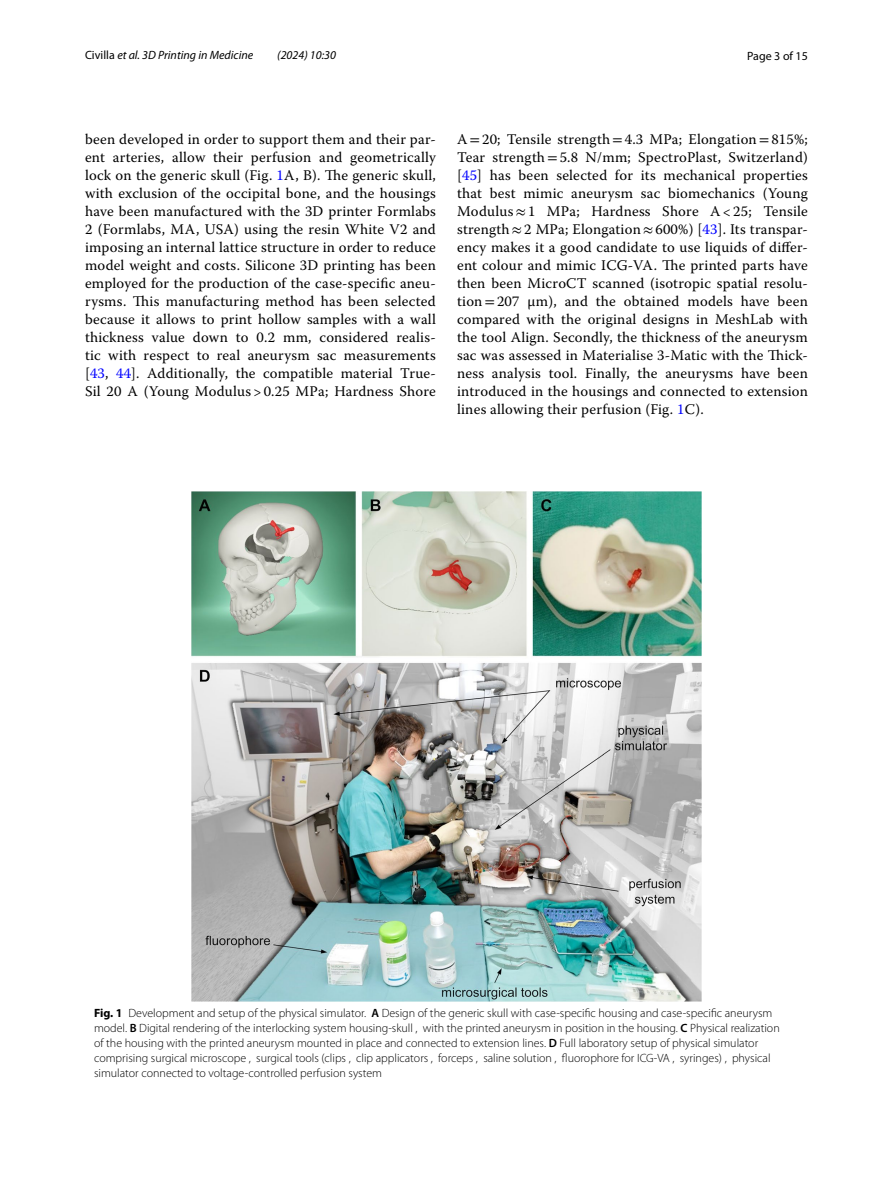
<style>
.page{position:relative;width:893px;height:1187px;background:#fff}
.page>*{position:absolute;margin:0;border:0;box-sizing:border-box;transform-origin:0 0}
.t1{font:14.7px/18px "Warnock Pro";letter-spacing:.015em;color:#000;text-align:justify}
.t2{font:300 12px/15px "Myriad Pro";color:#000}
.t3{font:italic 12px "Myriad Pro";color:#000}
.t4{font:12px "Myriad Pro";color:#000}
.s1{font-style:normal}
.s2{color:#00f}
.s3{font-family:"STIX"}
.s4{font-weight:700}
.s5{font-weight:600}
</style>
<div class="page">
<img style="left:191px;top:491px;width:511px;height:510px">
<p class="t3" style="left:85px;top:48px;width:170px"><span class="s1">Civilla</span> et al. 3D Printing in Medicine</p>
<p class="t3" style="left:277px;top:48px;width:60px">(2024) 10:30</p>
<p class="t4" style="left:747px;top:48px;width:62px">Page 3 of 15</p>
<p class="t1" style="left:85px;top:130px;width:352px">been developed in order to support them and their par&shy;ent arteries, allow their perfusion and geometrically lock on the generic skull (Fig. <span class="s2">1</span>A, B). The generic skull, with exclusion of the occipital bone, and the housings have been manufactured with the 3D printer Formlabs 2 (Formlabs, MA, USA) using the resin White V2 and imposing an internal lattice structure in order to reduce model weight and costs. Silicone 3D printing has been employed for the production of the case-specific aneu&shy;rysms. This manufacturing method has been selected because it allows to print hollow samples with a wall thickness value down to 0.2 mm, considered realis&shy;tic with respect to real aneurysm sac measurements [<span class="s2">43</span>, <span class="s2">44</span>]. Additionally, the compatible material True-Sil 20 A (Young Modulus &gt; 0.25 MPa; Hardness Shore</p>
<p class="t1" style="left:457px;top:130px;width:352px">A <span class="s3">=</span>20; Tensile strength<span class="s3">=</span>4.3 MPa; Elongation<span class="s3">=</span>815%; Tear strength<span class="s3">=</span>5.8 N/mm; SpectroPlast, Switzerland) [<span class="s2">45</span>] has been selected for its mechanical properties that best mimic aneurysm sac biomechanics (Young Modulus<span class="s3">≈</span>1 MPa; Hardness Shore A &lt; 25; Tensile strength<span class="s3">≈</span>2 MPa; Elongation<span class="s3">≈</span>600%) [<span class="s2">43</span>]. Its transpar&shy;ency makes it a good candidate to use liquids of differ&shy;ent colour and mimic ICG-VA. The printed parts have then been MicroCT scanned (isotropic spatial resolu&shy;tion<span class="s3">=</span>207 μm), and the obtained models have been compared with the original designs in MeshLab with the tool Align. Secondly, the thickness of the aneurysm sac was assessed in Materialise 3-Matic with the Thick&shy;ness analysis tool. Finally, the aneurysms have been introduced in the housings and connected to extension lines allowing their perfusion (Fig. <span class="s2">1</span>C).</p>
<p class="t2" style="left:94px;top:1005px;width:687px"><span class="s4">Fig. 1</span> Development and setup of the physical simulator. <span class="s5">A</span> Design of the generic skull with case-specific housing and case-specific aneurysm model. <span class="s5">B</span> Digital rendering of the interlocking system housing-skull , with the printed aneurysm in position in the housing. <span class="s5">C</span> Physical realization of the housing with the printed aneurysm mounted in place and connected to extension lines. <span class="s5">D</span> Full laboratory setup of physical simulator comprising surgical microscope , surgical tools (clips , clip applicators , forceps , saline solution , fluorophore for ICG-VA , syringes) , physical simulator connected to voltage-controlled perfusion system</p>
</div>
